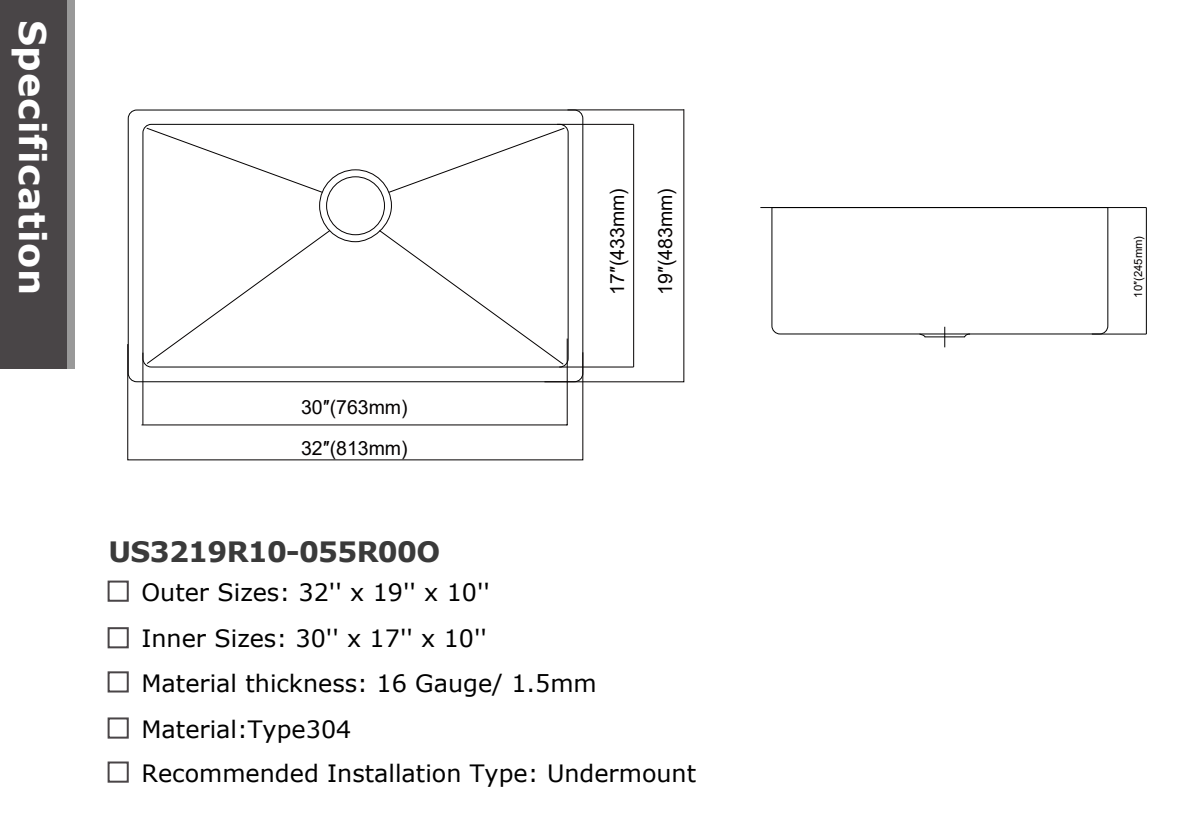
<style>
.page{position:relative;width:1191px;height:840px;background:#fff}
.page>*{position:absolute;margin:0;border:0;box-sizing:border-box;transform-origin:0 0}
.t1{font:700 36.6px "Verdana";letter-spacing:.025em;color:#fff}
.t2{font:700 28px "Verdana";letter-spacing:-.025em;color:#3a3a3a}
.t3{font:23.8px "Verdana";color:#000}
.t4{font:19.4px "Arial";color:#040000}
.t5{font:11.2px "Arial";color:#040000}
</style>
<div class="page">
<div style="left:108px;top:717px;width:21px;height:21px;border:2px solid #494547"></div>
<div style="left:108px;top:671px;width:21px;height:21px;border:2px solid #494547"></div>
<div style="left:108px;top:626px;width:21px;height:22px;border:2px solid #494547"></div>
<div style="left:108px;top:580px;width:21px;height:21px;border:2px solid #494547"></div>
<div style="left:108px;top:761px;width:21px;height:21px;border:2px solid #494547"></div>
<div style="left:0;top:0;width:68px;height:368px;background:#494547"></div>
<div style="left:68px;top:0;width:7px;height:368px;background:#999"></div>
<svg style="left:141px;top:109px;width:543px;height:316px"></svg>
<svg style="left:127px;top:343px;width:456px;height:117px"></svg>
<svg style="left:771px;top:208px;width:337px;height:126px"></svg>
<hr style="left:760px;top:207px;width:386px;height:1px;background:#000">
<hr style="left:1091px;top:333px;width:55px;height:1px;background:#000">
<hr style="left:1146px;top:207px;width:1px;height:127px;background:#000">
<svg style="left:919px;top:326px;width:51px;height:21px"></svg>
<h1 class="t1" style="left:58px;top:19px;width:277px;rotate:90deg">Specification</h1>
<p class="t4" style="left:604px;top:295px;width:108px;rotate:-90deg">17″(433mm)</p>
<p class="t4" style="left:652px;top:295px;width:108px;rotate:-90deg">19″(483mm)</p>
<p class="t4" style="left:301px;top:394px;width:108px">30″(763mm)</p>
<p class="t4" style="left:301px;top:434px;width:108px">32″(813mm)</p>
<p class="t2" style="left:109px;top:532px;width:333px">US3219R10-055R00O</p>
<p class="t3" style="left:141px;top:575px;width:350px">Outer Sizes: 32'' x 19'' x 10''</p>
<p class="t3" style="left:141px;top:621px;width:347px">Inner Sizes: 30'' x 17'' x 10''</p>
<p class="t3" style="left:141px;top:666px;width:457px">Material thickness: 16 Gauge/ 1.5mm</p>
<p class="t3" style="left:141px;top:712px;width:211px">Material:Type304</p>
<p class="t3" style="left:141px;top:756px;width:556px">Recommended Installation Type: Undermount</p>
<p class="t5" style="left:1130px;top:297px;width:63px;rotate:-90deg">10″(245mm)</p>
</div>
